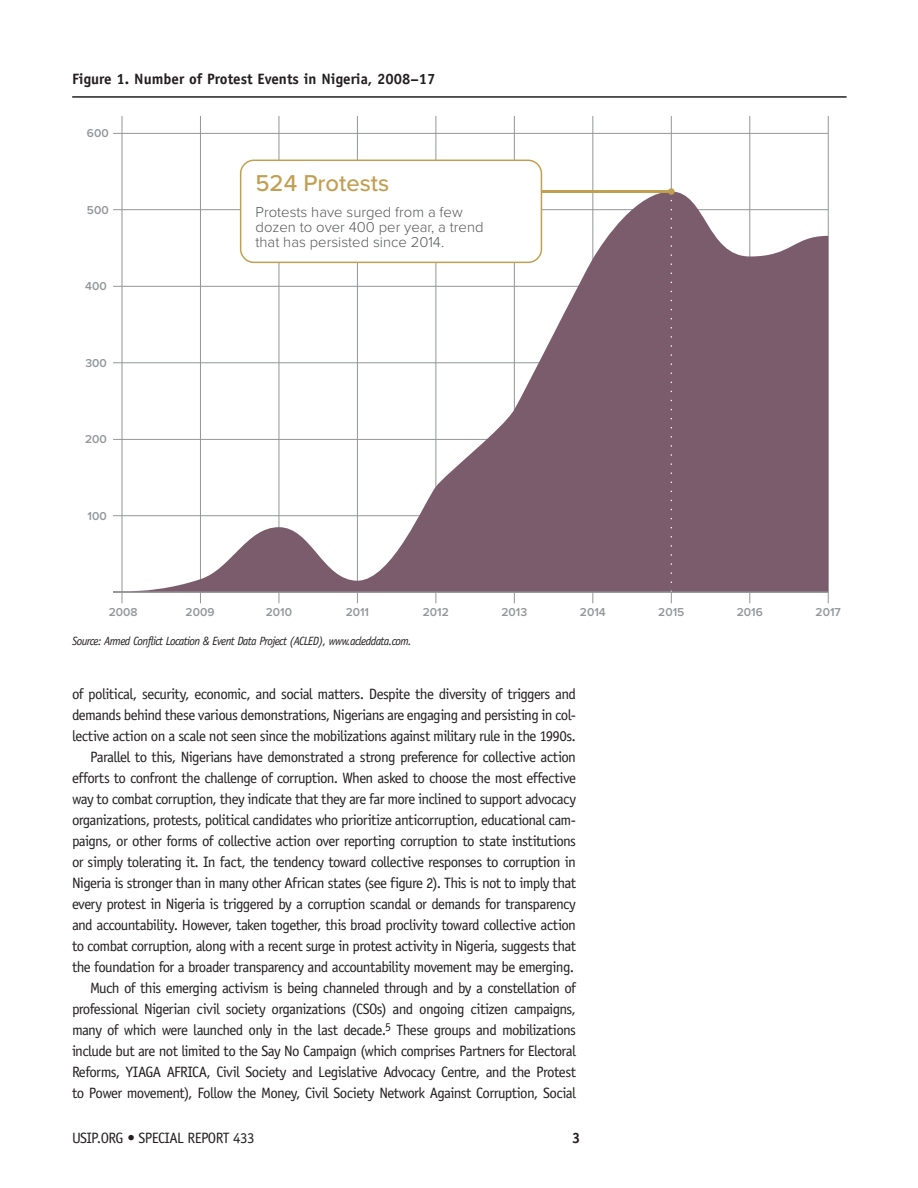
<style>
.page{position:relative;width:918px;height:1188px;background:#fff}
.page>*{position:absolute;margin:0;border:0;box-sizing:border-box;transform-origin:0 0}
.t1{font:500 23.85px "Proxima Nova";color:#c19f52}
.Body_Text_-_Indented{font:15px/21px "Officina Sans Std";letter-spacing:-.045em;color:#231f20;text-align:justify}
.Textbox_Header{font:700 15px "Officina Sans Std";color:#231f20}
.t2{font:300 14.85px/14.9px "Proxima Nova";color:#57585a}
.Textbox_Source{font:italic 12px "Officina Sans Std";letter-spacing:-.05em;color:#231f20;scale:.96 1}
.t3{font:600 11.85px "Proxima Nova";color:#939598}
</style>
<div class="page">
<hr style="left:750px;top:116px;width:1px;height:487px;background:#939598">
<hr style="left:828px;top:116px;width:1px;height:487px;background:#939598">
<hr style="left:671px;top:116px;width:1px;height:487px;background:#939598">
<hr style="left:593px;top:116px;width:1px;height:487px;background:#939598">
<hr style="left:514px;top:116px;width:1px;height:487px;background:#939598">
<hr style="left:436px;top:116px;width:1px;height:487px;background:#939598">
<hr style="left:357px;top:116px;width:1px;height:487px;background:#939598">
<hr style="left:113px;top:133px;width:715px;height:1px;background:#939598">
<hr style="left:279px;top:116px;width:1px;height:487px;background:#939598">
<hr style="left:200px;top:116px;width:1px;height:487px;background:#939598">
<hr style="left:122px;top:116px;width:1px;height:487px;background:#939598">
<svg style="left:113px;top:192px;width:715px;height:399px"></svg>
<svg style="left:671px;top:201px;width:1px;height:390px"></svg>
<div style="left:668px;top:188px;width:7px;height:7px;background:#c19f52;border-radius:50%"></div>
<hr style="left:113px;top:591px;width:715px;height:2px;background:#939598">
<div style="left:241px;top:160px;width:300px;height:102px;background:#fff;border-radius:13px"></div>
<div style="left:240px;top:160px;width:302px;height:103px;border:1px solid #c19f52;border-radius:13px"></div>
<hr style="left:541px;top:190px;width:130px;height:3px;background:#c19f52">
<hr style="left:72px;top:96px;width:775px;height:2px;background:#231f20">
<p class="Textbox_Header" style="left:72px;top:70px;width:365px">Figure 1. Number of Protest Events in Nigeria, 2008–17</p>
<p class="t3" style="left:87px;top:125px;width:23px">600</p>
<p class="t3" style="left:87px;top:201px;width:23px">500</p>
<p class="t3" style="left:85px;top:277px;width:23px">400</p>
<p class="t3" style="left:85px;top:354px;width:23px">300</p>
<p class="t3" style="left:85px;top:431px;width:23px">200</p>
<p class="t3" style="left:88px;top:507px;width:21px">100</p>
<p class="t1" style="left:256px;top:165px;width:135px">524 Protests</p>
<p class="t2" style="left:256px;top:204px;width:230px">Protests have surged from a few dozen to over 400 per year, a trend that has persisted since 2014.</p>
<p class="t3" style="left:109px;top:603px;width:30px">2008</p>
<p class="t3" style="left:186px;top:603px;width:30px">2009</p>
<p class="t3" style="left:266px;top:603px;width:28px">2010</p>
<p class="t3" style="left:346px;top:603px;width:25px">2011</p>
<p class="t3" style="left:423px;top:603px;width:28px">2012</p>
<p class="Textbox_Source" style="left:72px;top:634px;width:355px">Source: Armed Conflict Location &amp; Event Data Project (ACLED), www.acleddata.com.</p>
<p class="t3" style="left:501px;top:603px;width:27px">2013</p>
<p class="t3" style="left:580px;top:603px;width:27px">2014</p>
<p class="t3" style="left:658px;top:603px;width:28px">2015</p>
<p class="t3" style="left:737px;top:603px;width:28px">2016</p>
<p class="t3" style="left:816px;top:603px;width:27px">2017</p>
<p class="Body_Text_-_Indented" style="left:72px;top:683px;width:506px">of political, security, economic, and social matters. Despite the diversity of triggers and demands behind these various demonstrations, Nigerians are engaging and persisting in col&shy;lective action on a scale not seen since the mobilizations against military rule in the 1990s.</p>
<p class="Body_Text_-_Indented" style="left:72px;top:746px;width:506px;text-indent:18px">Parallel to this, Nigerians have demonstrated a strong preference for collective action efforts to confront the challenge of corruption. When asked to choose the most effective way to combat corruption, they indicate that they are far more inclined to support advocacy organizations, protests, political candidates who prioritize anticorruption, educational cam&shy;paigns, or other forms of collective action over reporting corruption to state institutions or simply tolerating it. In fact, the tendency toward collective responses to corruption in Nigeria is stronger than in many other African states (see figure 2). This is not to imply that every protest in Nigeria is triggered by a corruption scandal or demands for transparency and accountability. However, taken together, this broad proclivity toward collective action to combat corruption, along with a recent surge in protest activity in Nigeria, suggests that the foundation for a broader transparency and accountability movement may be emerging.</p>
<p class="Body_Text_-_Indented" style="left:72px;top:977px;width:506px;text-indent:18px">Much of this emerging activism is being channeled through and by a constellation of professional Nigerian civil society organizations (CSOs) and ongoing citizen campaigns, many of which were launched only in the last decade.<sup>5</sup> These groups and mobilizations include but are not limited to the Say No Campaign (which comprises Partners for Electoral Reforms, YIAGA AFRICA, Civil Society and Legislative Advocacy Centre, and the Protest to Power movement), Follow the Money, Civil Society Network Against Corruption, Social</p>
<p class="Body_Text_-_Indented" style="left:72px;top:1128px;width:184px">USIP.ORG • SPECIAL REPORT 433</p>
<p class="Textbox_Header" style="left:572px;top:1129px;width:10px">3</p>
</div>
